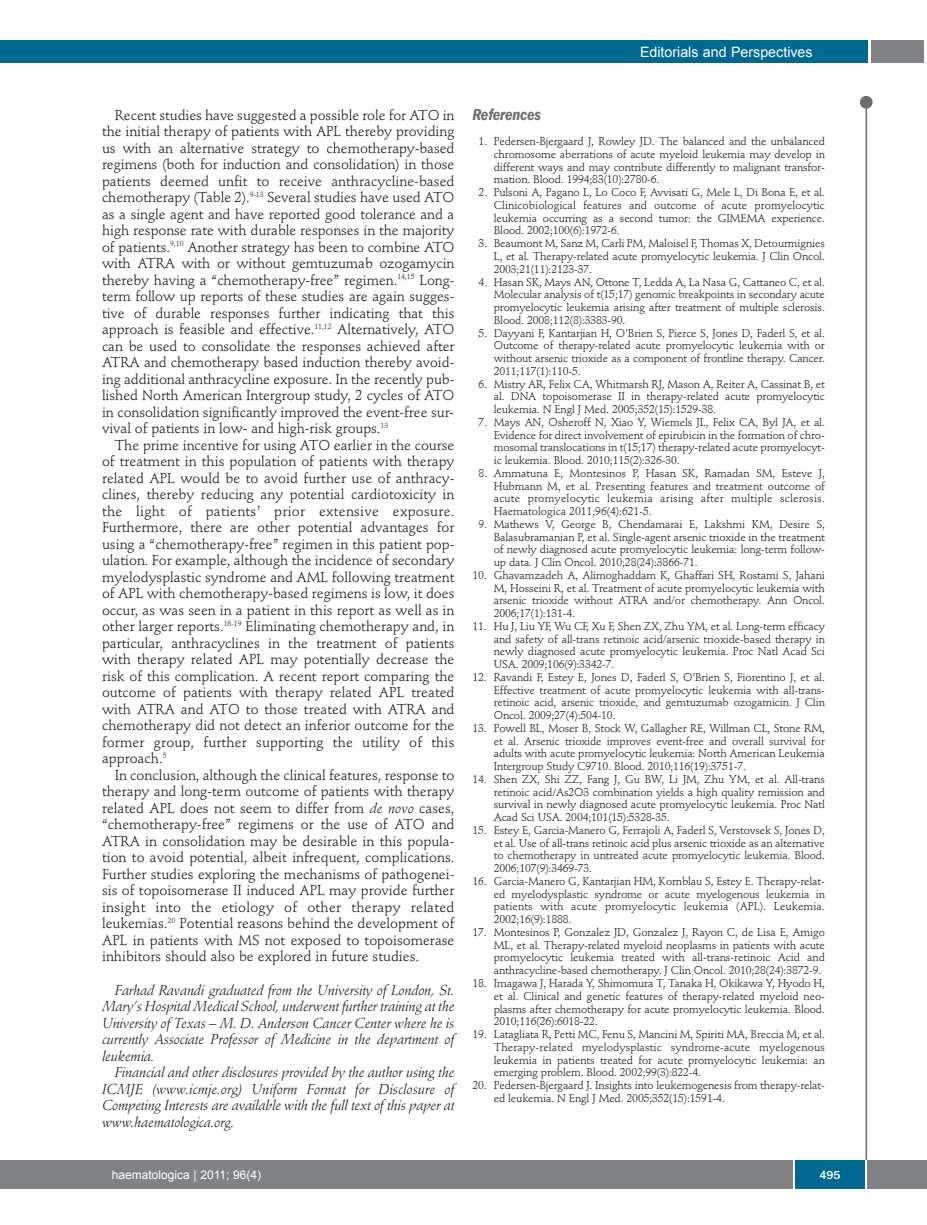
<style>
.page{position:relative;width:927px;height:1225px;background:#fff}
.page>*{position:absolute;margin:0;border:0;box-sizing:border-box;transform-origin:0 0}
.t1{font:italic 600 condensed 16.5px "Franklin Gothic";letter-spacing:-.015em;color:#6c6d70}
.t2{font:14.25px/16.5px "Stempel Schneidler";color:#231f20;text-align:justify}
.t3{font:italic 14.25px/16.5px "Stempel Schneidler";letter-spacing:-.015em;color:#231f20;text-align:justify}
.t4{font:14.25px "Arial";color:#fff}
.t5{font:12px "Arial";color:#fff}
.t6{font:500 12px "Franklin Gothic";color:#fff}
.t7{font:11.25px/12.8px "Stempel Schneidler";letter-spacing:-.01em;color:#231f20;text-align:justify}
.s1{font-style:italic}
</style>
<div class="page">
<div style="left:871px;top:40px;width:52px;height:22px;background:#808285"></div>
<div style="left:18px;top:40px;width:849px;height:22px;background:#006991"></div>
<div style="left:17px;top:1160px;width:910px;height:28px;background:#808285"></div>
<div style="left:795px;top:1160px;width:70px;height:28px;background:#006991"></div>
<hr style="left:793px;top:1160px;width:2px;height:28px;background:#fff">
<hr style="left:865px;top:1160px;width:2px;height:28px;background:#fff">
<div style="left:860px;top:96px;width:13px;height:13px;background:#6c6d70;border-radius:50%"></div>
<hr style="left:865px;top:100px;width:2px;height:1060px;background:#6c6d70">
<div style="left:0;top:40px;width:19px;height:22px;background:#006991"></div>
<div style="left:0;top:1160px;width:18px;height:28px;background:#808285"></div>
<p class="t4" style="left:640px;top:44px;width:174px">Editorials and Perspectives</p>
<p class="t2" style="left:102px;top:108px;width:354px;text-indent:13px">Recent studies have suggested a possible role for ATO in the initial therapy of patients with APL thereby providing us with an alternative strategy to chemotherapy-based regimens (both for induction and consolidation) in those patients deemed unfit to receive anthracycline-based chemotherapy (Table 2).<sup>9-13</sup> Several studies have used ATO as a single agent and have reported good tolerance and a high response rate with durable responses in the majority of patients.<sup>9,10</sup> Another strategy has been to combine ATO with ATRA with or without gemtuzumab ozogamycin thereby having a “chemotherapy-free” regimen.<sup>14,15</sup> Long&shy;term follow up reports of these studies are again sugges&shy;tive of durable responses further indicating that this approach is feasible and effective.<sup>11,12</sup> Alternatively, ATO can be used to consolidate the responses achieved after ATRA and chemotherapy based induction thereby avoid&shy;ing additional anthracycline exposure. In the recently pub&shy;lished North American Intergroup study, 2 cycles of ATO in consolidation significantly improved the event-free sur&shy;vival of patients in low- and high-risk groups.<sup>13</sup></p>
<p class="t2" style="left:102px;top:438px;width:354px;text-indent:13px">The prime incentive for using ATO earlier in the course of treatment in this population of patients with therapy related APL would be to avoid further use of anthracy&shy;clines, thereby reducing any potential cardiotoxicity in the light of patients’ prior extensive exposure.<br>Furthermore, there are other potential advantages for using a “chemotherapy-free” regimen in this patient pop&shy;ulation. For example, although the incidence of secondary myelodysplastic syndrome and AML following treatment of APL with chemotherapy-based regimens is low, it does occur, as was seen in a patient in this report as well as in other larger reports.<sup>16-19</sup> Eliminating chemotherapy and, in particular, anthracyclines in the treatment of patients with therapy related APL may potentially decrease the risk of this complication. A recent report comparing the outcome of patients with therapy related APL treated with ATRA and ATO to those treated with ATRA and chemotherapy did not detect an inferior outcome for the former group, further supporting the utility of this approach.<sup>5</sup></p>
<p class="t2" style="left:102px;top:768px;width:354px;text-indent:13px">In conclusion, although the clinical features, response to therapy and long-term outcome of patients with therapy related APL does not seem to differ from <span class="s1">de novo</span> cases, “chemotherapy-free” regimens or the use of ATO and ATRA in consolidation may be desirable in this popula&shy;tion to avoid potential, albeit infrequent, complications.<br>Further studies exploring the mechanisms of pathogenei&shy;sis of topoisomerase II induced APL may provide further insight into the etiology of other therapy related leukemias.<sup>20</sup> Potential reasons behind the development of APL in patients with MS not exposed to topoisomerase inhibitors should also be explored in future studies.</p>
<p class="t3" style="left:102px;top:982px;width:354px;text-indent:13px">Farhad Ravandi graduated from the University of London, St.<br>Mary’s Hospital Medical School, underwent further training at the University of Texas – M. D. Anderson Cancer Center where he is currently Associate Professor of Medicine in the department of leukemia.</p>
<p class="t3" style="left:102px;top:1065px;width:354px;text-indent:13px">Financial and other disclosures provided by the author using the ICMJE (www.icmje.org) Uniform Format for Disclosure of Competing Interests are available with the full text of this paper at www.haematologica.org.</p>
<h1 class="t1" style="left:472px;top:108px;width:70px">References</h1>
<p class="t7" style="left:494px;top:136px;width:333px;text-indent:-15px">1. Pedersen-Bjergaard J, Rowley JD. The balanced and the unbalanced chromosome aberrations of acute myeloid leukemia may develop in different ways and may contribute differently to malignant transfor&shy;mation. Blood. 1994;83(10):2780-6.</p>
<p class="t7" style="left:494px;top:187px;width:333px;text-indent:-15px">2. Pulsoni A, Pagano L, Lo Coco F, Avvisati G, Mele L, Di Bona E, et al.<br>Clinicobiological features and outcome of acute promyelocytic leukemia occurring as a second tumor: the GIMEMA experience.<br>Blood. 2002;100(6):1972-6.</p>
<p class="t7" style="left:494px;top:238px;width:333px;text-indent:-15px">3. Beaumont M, Sanz M, Carli PM, Maloisel F, Thomas X, Detourmignies L, et al. Therapy-related acute promyelocytic leukemia. J Clin Oncol.<br>2003;21(11):2123-37.</p>
<p class="t7" style="left:494px;top:276px;width:333px;text-indent:-15px">4. Hasan SK, Mays AN, Ottone T, Ledda A, La Nasa G, Cattaneo C, et al.<br>Molecular analysis of t(15;17) genomic breakpoints in secondary acute promyelocytic leukemia arising after treatment of multiple sclerosis.<br>Blood. 2008;112(8):3383-90.</p>
<p class="t7" style="left:494px;top:327px;width:333px;text-indent:-15px">5. Dayyani F, Kantarjian H, O'Brien S, Pierce S, Jones D, Faderl S, et al.<br>Outcome of therapy-related acute promyelocytic leukemia with or without arsenic trioxide as a component of frontline therapy. Cancer.<br>2011;117(1):110-5.</p>
<p class="t7" style="left:494px;top:378px;width:333px;text-indent:-15px">6. Mistry AR, Felix CA, Whitmarsh RJ, Mason A, Reiter A, Cassinat B, et al. DNA topoisomerase II in therapy-related acute promyelocytic leukemia. N Engl J Med. 2005;352(15):1529-38.</p>
<p class="t7" style="left:494px;top:417px;width:333px;text-indent:-15px">7. Mays AN, Osheroff N, Xiao Y, Wiemels JL, Felix CA, Byl JA, et al.<br>Evidence for direct involvement of epirubicin in the formation of chro&shy;mosomal translocations in t(15;17) therapy-related acute promyelocyt&shy;ic leukemia. Blood. 2010;115(2):326-30.</p>
<p class="t7" style="left:494px;top:468px;width:333px;text-indent:-15px">8. Ammatuna E, Montesinos P, Hasan SK, Ramadan SM, Esteve J, Hubmann M, et al. Presenting features and treatment outcome of acute promyelocytic leukemia arising after multiple sclerosis.<br>Haematologica 2011;96(4):621-5.</p>
<p class="t7" style="left:494px;top:519px;width:333px;text-indent:-15px">9. Mathews V, George B, Chendamarai E, Lakshmi KM, Desire S, Balasubramanian P, et al. Single-agent arsenic trioxide in the treatment of newly diagnosed acute promyelocytic leukemia: long-term follow&shy;up data. J Clin Oncol. 2010;28(24):3866-71.</p>
<p class="t7" style="left:494px;top:570px;width:333px;text-indent:-21px">10. Ghavamzadeh A, Alimoghaddam K, Ghaffari SH, Rostami S, Jahani M, Hosseini R, et al. Treatment of acute promyelocytic leukemia with arsenic trioxide without ATRA and/or chemotherapy. Ann Oncol.<br>2006;17(1):131-4.</p>
<p class="t7" style="left:494px;top:621px;width:333px;text-indent:-21px">11. Hu J, Liu YF, Wu CF, Xu F, Shen ZX, Zhu YM, et al. Long-term efficacy and safety of all-trans retinoic acid/arsenic trioxide-based therapy in newly diagnosed acute promyelocytic leukemia. Proc Natl Acad Sci USA. 2009;106(9):3342-7.</p>
<p class="t7" style="left:494px;top:672px;width:333px;text-indent:-21px">12. Ravandi F, Estey E, Jones D, Faderl S, O'Brien S, Fiorentino J, et al.<br>Effective treatment of acute promyelocytic leukemia with all-trans&shy;retinoic acid, arsenic trioxide, and gemtuzumab ozogamicin. J Clin Oncol. 2009;27(4):504-10.</p>
<p class="t7" style="left:494px;top:723px;width:333px;text-indent:-21px">13. Powell BL, Moser B, Stock W, Gallagher RE, Willman CL, Stone RM, et al. Arsenic trioxide improves event-free and overall survival for adults with acute promyelocytic leukemia: North American Leukemia Intergroup Study C9710. Blood. 2010;116(19):3751-7.</p>
<p class="t7" style="left:494px;top:774px;width:333px;text-indent:-21px">14. Shen ZX, Shi ZZ, Fang J, Gu BW, Li JM, Zhu YM, et al. All-trans retinoic acid/As2O3 combination yields a high quality remission and survival in newly diagnosed acute promyelocytic leukemia. Proc Natl Acad Sci USA. 2004;101(15):5328-35.</p>
<p class="t7" style="left:494px;top:825px;width:333px;text-indent:-21px">15. Estey E, Garcia-Manero G, Ferrajoli A, Faderl S, Verstovsek S, Jones D, et al. Use of all-trans retinoic acid plus arsenic trioxide as an alternative to chemotherapy in untreated acute promyelocytic leukemia. Blood.<br>2006;107(9):3469-73.</p>
<p class="t7" style="left:494px;top:876px;width:333px;text-indent:-21px">16. Garcia-Manero G, Kantarjian HM, Kornblau S, Estey E. Therapy-relat&shy;ed myelodysplastic syndrome or acute myelogenous leukemia in patients with acute promyelocytic leukemia (APL). Leukemia.<br>2002;16(9):1888.</p>
<p class="t7" style="left:494px;top:927px;width:333px;text-indent:-21px">17. Montesinos P, Gonzalez JD, Gonzalez J, Rayon C, de Lisa E, Amigo ML, et al. Therapy-related myeloid neoplasms in patients with acute promyelocytic leukemia treated with all-trans-retinoic Acid and anthracycline-based chemotherapy. J Clin Oncol. 2010;28(24):3872-9.</p>
<p class="t7" style="left:494px;top:978px;width:333px;text-indent:-21px">18. Imagawa J, Harada Y, Shimomura T, Tanaka H, Okikawa Y, Hyodo H, et al. Clinical and genetic features of therapy-related myeloid neo&shy;plasms after chemotherapy for acute promyelocytic leukemia. Blood.<br>2010;116(26):6018-22.</p>
<p class="t7" style="left:494px;top:1029px;width:333px;text-indent:-21px">19. Latagliata R, Petti MC, Fenu S, Mancini M, Spiriti MA, Breccia M, et al.<br>Therapy-related myelodysplastic syndrome-acute myelogenous leukemia in patients treated for acute promyelocytic leukemia: an emerging problem. Blood. 2002;99(3):822-4.</p>
<p class="t7" style="left:494px;top:1080px;width:333px;text-indent:-21px">20. Pedersen-Bjergaard J. Insights into leukemogenesis from therapy-relat&shy;ed leukemia. N Engl J Med. 2005;352(15):1591-4.</p>
<p class="t5" style="left:112px;top:1168px;width:151px">haematologica | 2011; 96(4)</p>
<p class="t6" style="left:819px;top:1171px;width:23px">495</p>
</div>
